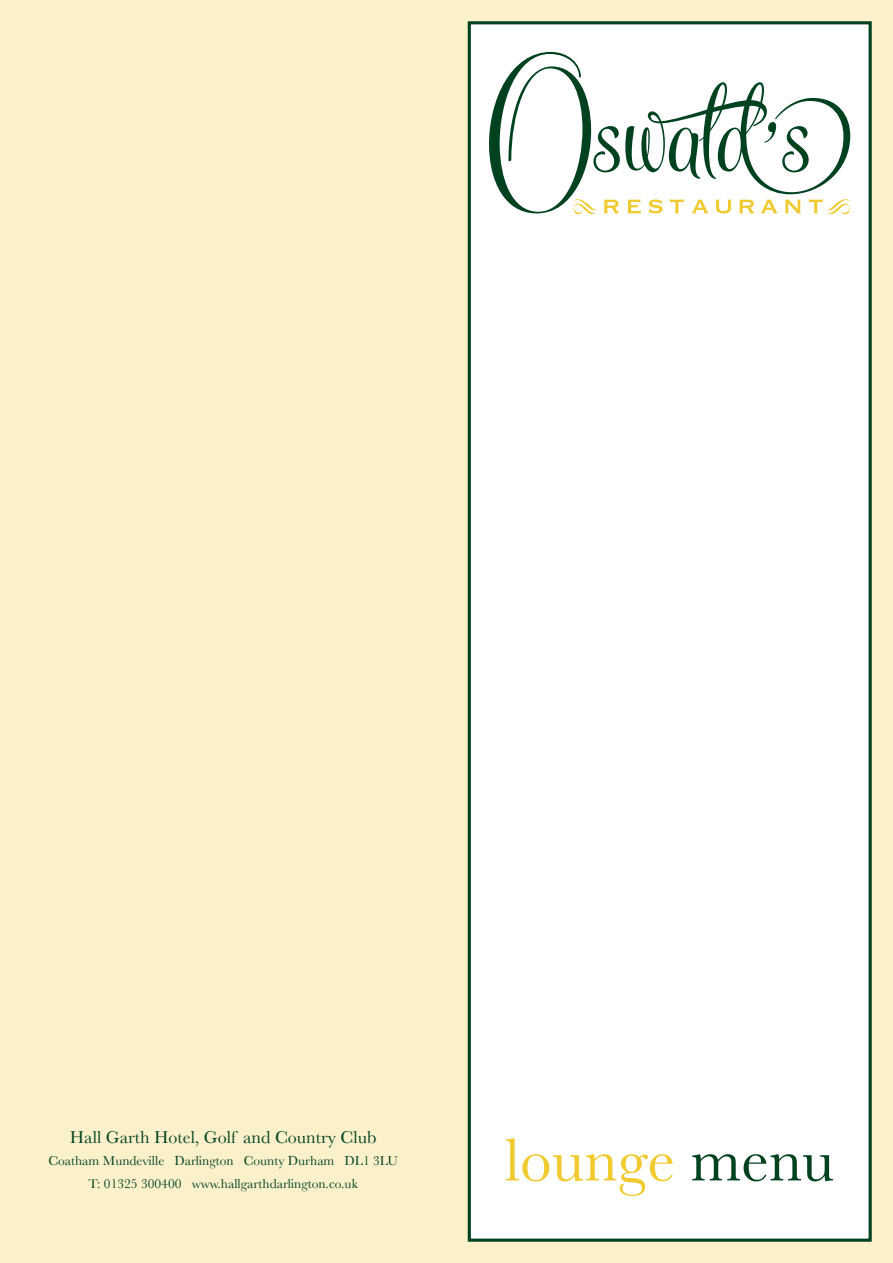
<style>
.page{position:relative;width:893px;height:1263px;background:#faf0ca}
.page>*{position:absolute;margin:0;border:0;box-sizing:border-box;transform-origin:0 0}
.t1{font:63px "Baskerville";color:#f1ca2f}
.t2{font:18px "Baskerville";color:#00421f}
.t3{font:13.5px/22.5px "Baskerville";color:#00421f;text-align:center}
.s1{color:#00421f}
</style>
<div class="page">
<div style="left:468px;top:21px;width:404px;height:1221px;background:#fff;border:3px solid #00421f"></div>
<svg style="left:489px;top:52px;width:361px;height:162px"></svg>
<h2 class="t2" style="left:70px;top:1126px;width:308px">Hall Garth Hotel, Golf and Country Club</h2>
<p class="t3" style="left:49px;top:1149px;width:351px">Coatham Mundeville Darlington County Durham DL1 3LU<br>T: 01325 300400 www.hallgarthdarlington.co.uk</p>
<h1 class="t1" style="left:505px;top:1123px;width:331px">lounge <span class="s1">menu</span></h1>
</div>
